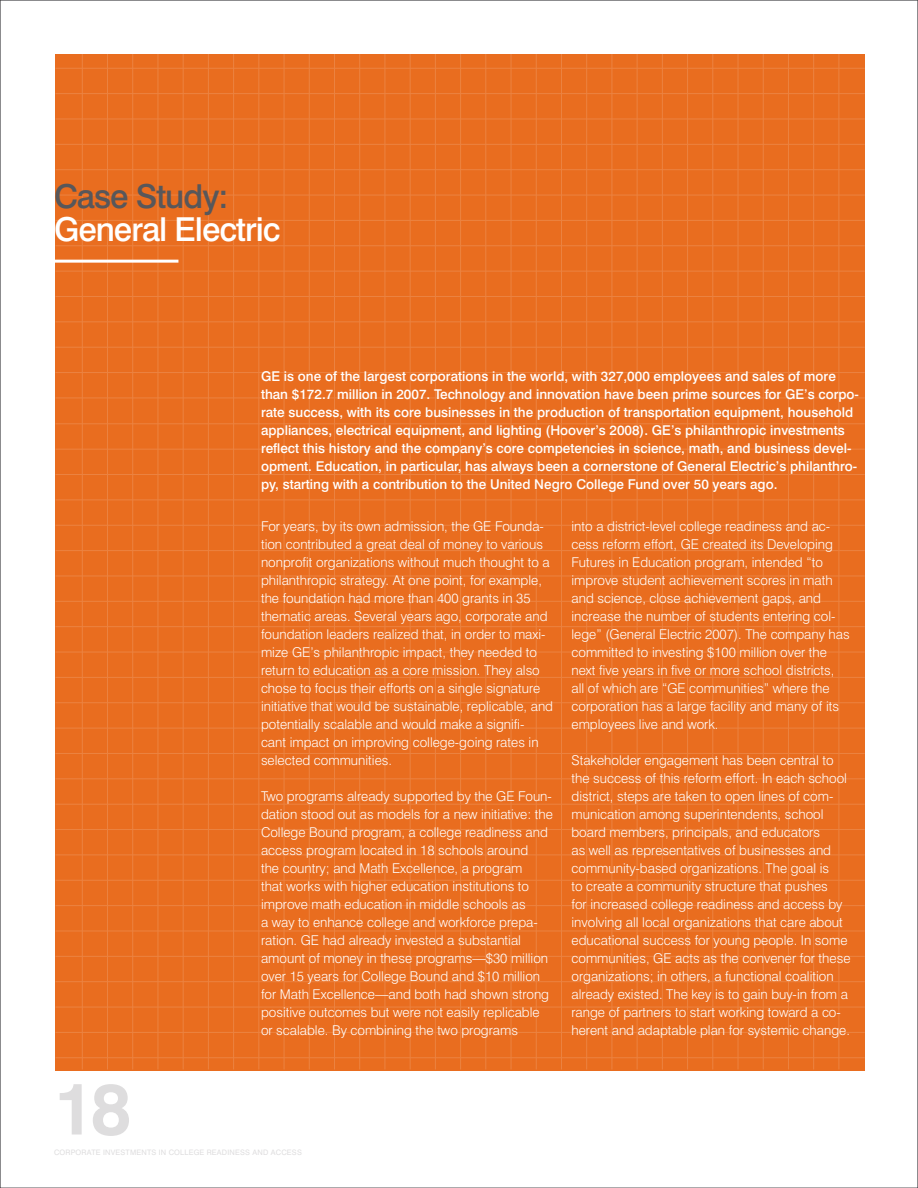
<style>
.page{position:relative;width:918px;height:1188px;background:#fff}
.page>*{position:absolute;margin:0;border:0;box-sizing:border-box;transform-origin:0 0}
.t1{font:700 72px "Swiss 721 BT";color:#deddde}
.t2{font:500 33px "Swiss 721 BT";letter-spacing:-.03em;color:#fff}
.t3{font:500 33px "Swiss 721 BT";letter-spacing:-.03em;color:#58575a}
.t4{font:300 13.5px/18px "Swiss 721 BT";color:#fff}
.t5{font:500 13.5px/18px "Swiss 721 BT";color:#fff}
.t6{font:7.5px "Swiss 721 BT";letter-spacing:.025em;color:#deddde}
</style>
<div class="page">
<div style="left:55px;top:54px;width:810px;height:1016px;background:#e96d1f"></div>
<hr style="left:82px;top:54px;width:1px;height:1016px;background:#ec8341">
<hr style="left:107px;top:54px;width:1px;height:1016px;background:#ec8341">
<hr style="left:132px;top:54px;width:1px;height:1016px;background:#ec8341">
<hr style="left:158px;top:54px;width:1px;height:1016px;background:#ec8341">
<hr style="left:183px;top:54px;width:1px;height:1016px;background:#ec8341">
<hr style="left:208px;top:54px;width:1px;height:1016px;background:#ec8341">
<hr style="left:233px;top:54px;width:1px;height:1016px;background:#ec8341">
<hr style="left:259px;top:54px;width:1px;height:1016px;background:#ec8341">
<hr style="left:284px;top:54px;width:1px;height:1016px;background:#ec8341">
<hr style="left:309px;top:54px;width:1px;height:1016px;background:#ec8341">
<hr style="left:334px;top:54px;width:1px;height:1016px;background:#ec8341">
<hr style="left:359px;top:54px;width:1px;height:1016px;background:#ec8341">
<hr style="left:385px;top:54px;width:1px;height:1016px;background:#ec8341">
<hr style="left:410px;top:54px;width:1px;height:1016px;background:#ec8341">
<hr style="left:435px;top:54px;width:1px;height:1016px;background:#ec8341">
<hr style="left:460px;top:54px;width:1px;height:1016px;background:#ec8341">
<hr style="left:486px;top:54px;width:1px;height:1016px;background:#ec8341">
<hr style="left:511px;top:54px;width:1px;height:1016px;background:#ec8341">
<hr style="left:536px;top:54px;width:1px;height:1016px;background:#ec8341">
<hr style="left:561px;top:54px;width:1px;height:1016px;background:#ec8341">
<hr style="left:586px;top:54px;width:1px;height:1016px;background:#ec8341">
<hr style="left:612px;top:54px;width:1px;height:1016px;background:#ec8341">
<hr style="left:637px;top:54px;width:1px;height:1016px;background:#ec8341">
<hr style="left:662px;top:54px;width:1px;height:1016px;background:#ec8341">
<hr style="left:687px;top:54px;width:1px;height:1016px;background:#ec8341">
<hr style="left:713px;top:54px;width:1px;height:1016px;background:#ec8341">
<hr style="left:738px;top:54px;width:1px;height:1016px;background:#ec8341">
<hr style="left:763px;top:54px;width:1px;height:1016px;background:#ec8341">
<hr style="left:788px;top:54px;width:1px;height:1016px;background:#ec8341">
<hr style="left:813px;top:54px;width:1px;height:1016px;background:#ec8341">
<hr style="left:839px;top:54px;width:1px;height:1016px;background:#ec8341">
<hr style="left:56px;top:424px;width:809px;height:1px;background:#ec8341">
<hr style="left:56px;top:449px;width:809px;height:1px;background:#ec8341">
<hr style="left:56px;top:474px;width:809px;height:1px;background:#ec8341">
<hr style="left:56px;top:500px;width:809px;height:1px;background:#ec8341">
<hr style="left:56px;top:525px;width:809px;height:1px;background:#ec8341">
<hr style="left:56px;top:550px;width:809px;height:1px;background:#ec8341">
<hr style="left:56px;top:576px;width:809px;height:1px;background:#ec8341">
<hr style="left:56px;top:601px;width:809px;height:1px;background:#ec8341">
<hr style="left:56px;top:626px;width:809px;height:1px;background:#ec8341">
<hr style="left:56px;top:652px;width:809px;height:1px;background:#ec8341">
<hr style="left:56px;top:677px;width:809px;height:1px;background:#ec8341">
<hr style="left:56px;top:702px;width:809px;height:1px;background:#ec8341">
<hr style="left:56px;top:728px;width:809px;height:1px;background:#ec8341">
<hr style="left:56px;top:753px;width:809px;height:1px;background:#ec8341">
<hr style="left:56px;top:779px;width:809px;height:1px;background:#ec8341">
<hr style="left:56px;top:804px;width:809px;height:1px;background:#ec8341">
<hr style="left:56px;top:829px;width:809px;height:1px;background:#ec8341">
<hr style="left:56px;top:855px;width:809px;height:1px;background:#ec8341">
<hr style="left:56px;top:880px;width:809px;height:1px;background:#ec8341">
<hr style="left:56px;top:905px;width:809px;height:1px;background:#ec8341">
<hr style="left:56px;top:931px;width:809px;height:1px;background:#ec8341">
<hr style="left:56px;top:956px;width:809px;height:1px;background:#ec8341">
<hr style="left:56px;top:981px;width:809px;height:1px;background:#ec8341">
<hr style="left:56px;top:1007px;width:809px;height:1px;background:#ec8341">
<hr style="left:56px;top:1032px;width:809px;height:1px;background:#ec8341">
<hr style="left:56px;top:1058px;width:809px;height:1px;background:#ec8341">
<hr style="left:56px;top:68px;width:809px;height:1px;background:#ec8341">
<hr style="left:56px;top:93px;width:809px;height:1px;background:#ec8341">
<hr style="left:56px;top:119px;width:809px;height:1px;background:#ec8341">
<hr style="left:56px;top:144px;width:809px;height:1px;background:#ec8341">
<hr style="left:56px;top:169px;width:809px;height:1px;background:#ec8341">
<hr style="left:56px;top:195px;width:809px;height:1px;background:#ec8341">
<hr style="left:56px;top:220px;width:809px;height:1px;background:#ec8341">
<hr style="left:56px;top:246px;width:809px;height:1px;background:#ec8341">
<hr style="left:56px;top:271px;width:809px;height:1px;background:#ec8341">
<hr style="left:56px;top:296px;width:809px;height:1px;background:#ec8341">
<hr style="left:56px;top:322px;width:809px;height:1px;background:#ec8341">
<hr style="left:56px;top:347px;width:809px;height:1px;background:#ec8341">
<hr style="left:56px;top:372px;width:809px;height:1px;background:#ec8341">
<hr style="left:56px;top:398px;width:809px;height:1px;background:#ec8341">
<hr style="left:54px;top:260px;width:124px;height:3px;background:#fff">
<h2 class="t3" style="left:54px;top:176px;width:176px">Case Study:</h2>
<h2 class="t2" style="left:54px;top:209px;width:228px">General Electric</h2>
<p class="t5" style="left:261px;top:367px;width:599px">GE is one of the largest corporations in the world, with 327,000 employees and sales of more than $172.7 million in 2007. Technology and innovation have been prime sources for GE’s corpo&shy;rate success, with its core businesses in the production of transportation equipment, household appliances, electrical equipment, and lighting (Hoover’s 2008). GE’s philanthropic investments reflect this history and the company’s core competencies in science, math, and business devel&shy;opment. Education, in particular, has always been a cornerstone of General Electric’s philanthro&shy;py, starting with a contribution to the United Negro College Fund over 50 years ago.</p>
<p class="t4" style="left:261px;top:517px;width:294px">For years, by its own admission, the GE Founda&shy;tion contributed a great deal of money to various nonprofit organizations without much thought to a philanthropic strategy. At one point, for example, the foundation had more than 400 grants in 35 thematic areas. Several years ago, corporate and foundation leaders realized that, in order to maxi&shy;mize GE’s philanthropic impact, they needed to return to education as a core mission. They also chose to focus their efforts on a single signature initiative that would be sustainable, replicable, and potentially scalable and would make a signifi&shy;cant impact on improving college-going rates in selected communities.</p>
<p class="t4" style="left:261px;top:787px;width:294px">Two programs already supported by the GE Foun&shy;dation stood out as models for a new initiative: the College Bound program, a college readiness and access program located in 18 schools around<br>the country; and Math Excellence, a program<br>that works with higher education institutions to improve math education in middle schools as<br>a way to enhance college and workforce prepa&shy;ration. GE had already invested a substantial amount of money in these programs—$30 million over 15 years for College Bound and $10 million for M ath Excellence—and both had shown strong positive outcomes but were not easily replicable or scalable. By combining the two programs</p>
<p class="t4" style="left:572px;top:517px;width:280px">into a district-level college readiness and ac&shy;cess reform effort, GE created its Developing Futures in Education program, intended “to improve student achievement scores in math and science, close achievement gaps, and increase the number of students entering col&shy;lege” (General Electric 2007). The company has committed to investing $100 million over the next five years in five or more school districts, all of which are “GE communities” where the corporation has a large facility and many of its employees live and work.</p>
<p class="t4" style="left:572px;top:751px;width:281px">Stakeholder engagement has been central to the success of this reform effort. In each school district, steps are taken to open lines of com&shy;munication among superintendents, school board members, principals, and educators<br>as well as representatives of businesses and community-based organizations. The goal is<br>to create a community structure that pushes<br>for increased college readiness and access by involving all local organizations that care about educational success for young people. In some communities, GE acts as the convener for these organizations; in others, a functional coalition already existed. The key is to gain buy-in from a range of partners to start working toward a co&shy;herent and adaptable plan for systemic change.</p>
<h1 class="t1" style="left:54px;top:1065px;width:79px">18</h1>
<p class="t6" style="left:54px;top:1148px;width:224px">CORPORATE INVESTMENTS IN COLLEGE READI NESS AND ACC</p>
<p class="t6" style="left:287px;top:1148px;width:16px">ESS</p>
</div>
